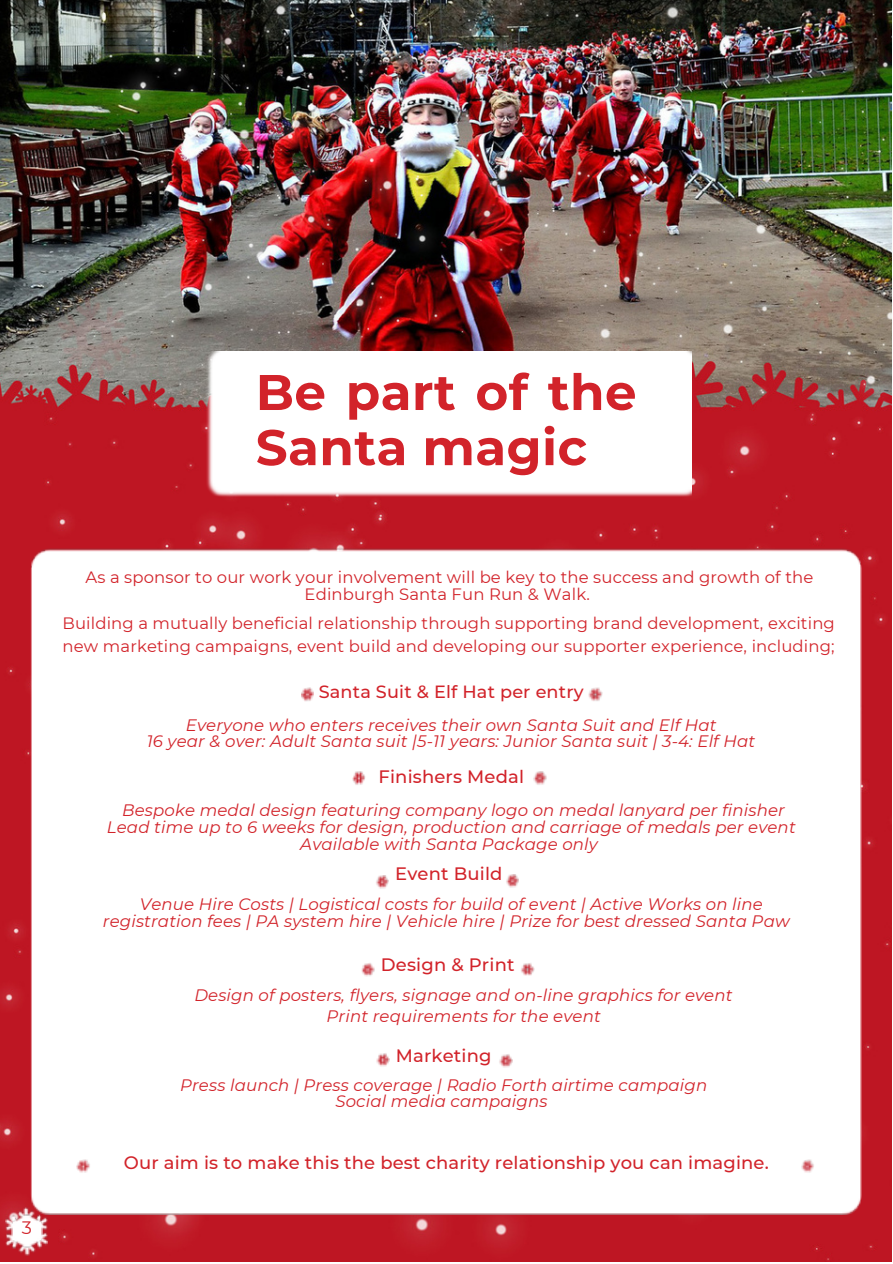
<style>
.page{position:relative;width:893px;height:1264px;background:#fff}
.page>*{position:absolute;margin:0;border:0;box-sizing:border-box;transform-origin:0 0}
.t1{font:700 49.95px/55.2px "Montserrat";letter-spacing:.01em;color:#d2232a}
.t2{font:500 18px "Montserrat";letter-spacing:.01em;color:#d2232a}
.t3{font:18px "Montserrat";color:#d2232a}
.t4{font:500 17.7px "Montserrat";letter-spacing:.01em;color:#d2232a}
.t5{font:italic 16.5px/16.8px "Montserrat";letter-spacing:.01em;color:#d2232a;text-align:center}
.t6{font:16.5px/16.8px "Montserrat";letter-spacing:.01em;color:#d2232a;text-align:center}
</style>
<div class="page">
<img style="left:0;top:0;width:891px;height:1261px">
<img style="left:206px;top:351px;width:486px;height:145px">
<img style="left:31px;top:548px;width:830px;height:666px">
<img style="left:301px;top:687px;width:13px;height:14px">
<img style="left:588px;top:687px;width:14px;height:14px">
<img style="left:352px;top:771px;width:14px;height:14px">
<img style="left:532px;top:771px;width:15px;height:14px">
<img style="left:375px;top:875px;width:14px;height:14px">
<img style="left:505px;top:874px;width:14px;height:14px">
<img style="left:362px;top:962px;width:13px;height:15px">
<img style="left:520px;top:962px;width:14px;height:13px">
<img style="left:376px;top:1052px;width:13px;height:15px">
<img style="left:498px;top:1053px;width:14px;height:15px">
<img style="left:77px;top:1159px;width:13px;height:14px">
<img style="left:800px;top:1159px;width:14px;height:14px">
<img style="left:6px;top:1206px;width:42px;height:49px">
<img style="left:12px;top:1214px;width:30px;height:33px">
<p class="t1" style="left:256px;top:364px;width:382px">Be part of the<br>Santa magic</p>
<p class="t3" style="left:22px;top:1216px;width:12px">3</p>
<p class="t6" style="left:85px;top:568px;width:729px">As a sponsor to our work your involvement will be key to the success and growth of the<br>Edinburgh Santa Fun Run &amp; Walk.</p>
<p class="t6" style="left:63px;top:614px;width:773px">Building a mutually beneficial relationship through supporting brand development, exciting</p>
<p class="t6" style="left:63px;top:638px;width:773px">new marketing campaigns, event build and developing our supporter experience, including;</p>
<p class="t4" style="left:319px;top:681px;width:266px">Santa Suit &amp; Elf Hat per entry</p>
<p class="t5" style="left:186px;top:716px;width:532px">Everyone who enters receives their own Santa Suit and Elf Hat</p>
<p class="t5" style="left:147px;top:733px;width:610px">16 year &amp; over: Adult Santa suit |5-11 years: Junior Santa suit | 3-4: Elf Hat</p>
<p class="t2" style="left:378px;top:765px;width:147px">Finishers Medal</p>
<p class="t5" style="left:107px;top:801px;width:690px">Bespoke medal design featuring company logo on medal lanyard per finisher<br>Lead time up to 6 weeks for design, production and carriage of medals per event<br>Available with Santa Package only</p>
<p class="t2" style="left:395px;top:862px;width:109px">Event Build</p>
<p class="t5" style="left:140px;top:896px;width:624px">Venue Hire Costs | Logistical costs for build of event | Active Works on line</p>
<p class="t5" style="left:103px;top:913px;width:688px">registration fees | PA system hire | Vehicle hire | Prize for best dressed Santa Paw</p>
<p class="t2" style="left:381px;top:953px;width:135px">Design &amp; Print</p>
<p class="t5" style="left:194px;top:986px;width:539px">Design of posters, flyers, signage and on-line graphics for event</p>
<p class="t5" style="left:326px;top:1007px;width:276px">Print requirements for the event</p>
<p class="t2" style="left:396px;top:1044px;width:97px">Marketing</p>
<p class="t5" style="left:180px;top:1076px;width:528px">Press launch | Press coverage | Radio Forth airtime campaign<br>Social media campaigns</p>
<p class="t2" style="left:124px;top:1151px;width:646px">Our aim is to make this the best charity relationship you can imagine.</p>
</div>
